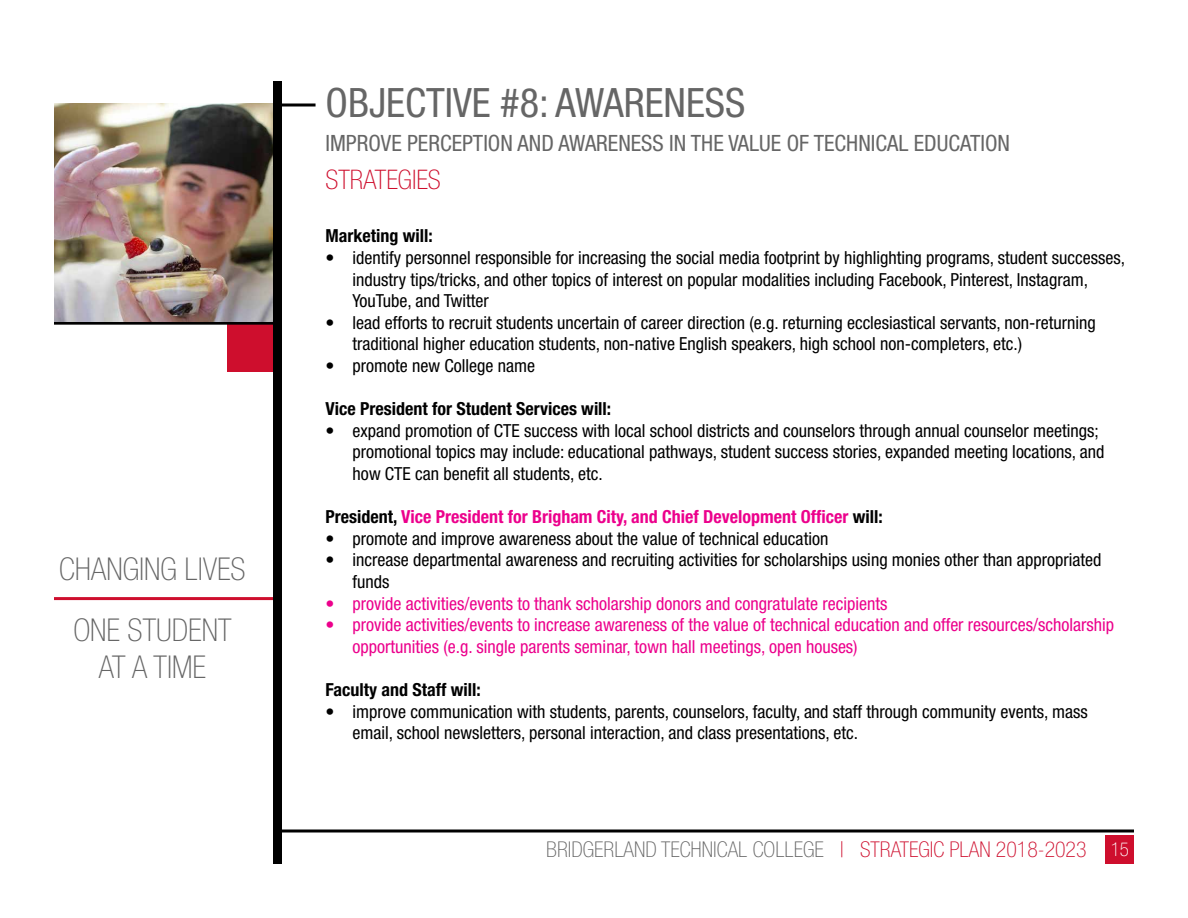
<style>
.page{position:relative;width:1188px;height:918px;background:#fff}
.page>*{position:absolute;margin:0;border:0;box-sizing:border-box;transform-origin:0 0}
.t1{font:condensed 40.5px "Helvetica Neue LT Std";color:#666}
.t2{font:100 condensed 31.5px/60px "Helvetica Neue LT Std";color:#666;text-align:center}
.t3{font:100 condensed 27px "Helvetica Neue LT Std";color:#ce0e2d}
.t4{font:condensed 22.5px "Helvetica Neue LT Std";color:#666}
.t5{font:100 condensed 21.75px "Helvetica Neue LT Std";color:#666}
.t6{font:condensed 18px/21.6px "Helvetica Neue LT Std";color:#000}
.t7{font:condensed 18px/21.6px "Helvetica Neue LT Std";color:#ec008c}
.t8{font:700 condensed 18px "Helvetica Neue LT Std";color:#000}
.t9{font:700 condensed 18px "Helvetica Neue LT Std";color:#ec008c}
.s1{color:#000}
.s2{color:#ce0e2d}
.s3{font-size:19.05px;color:#fff}
</style>
<div class="page">
<hr style="left:54px;top:597px;width:224px;height:3px;background:#ce0e2d">
<div style="left:227px;top:325px;width:46px;height:47px;background:#ce0e2d"></div>
<hr style="left:278px;top:830px;width:856px;height:2px;background:#000">
<div style="left:1106px;top:835px;width:28px;height:28px;background:#ce0e2d"></div>
<div style="left:273px;top:81px;width:9px;height:783px;background:#000"></div>
<hr style="left:54px;top:322px;width:224px;height:3px;background:#000">
<hr style="left:282px;top:104px;width:34px;height:2px;background:#000">
<img style="left:54px;top:103px;width:219px;height:218px">
<h2 class="t2" style="left:59px;top:539px;width:188px">CHANGING LIVES<br>ONE STUDENT</h2>
<h2 class="t2" style="left:99px;top:637px;width:109px">AT A TIME</h2>
<h1 class="t1" style="left:326px;top:79px;width:421px">OBJECTIVE #8: AWARENESS</h1>
<p class="t4" style="left:326px;top:130px;width:686px">IMPROVE PERCEPTION AND AWARENESS IN THE VALUE OF TECHNICAL EDUCATION</p>
<h3 class="t3" style="left:326px;top:164px;width:117px">STRATEGIES</h3>
<p class="t8" style="left:326px;top:225px;width:109px">Marketing will:</p>
<p class="t6" style="left:352px;top:247px;width:774px;text-indent:-27px">• identify personnel responsible for increasing the social media footprint by highlighting programs, student successes, industry tips/tricks, and other topics of interest on popular modalities including Facebook, Pinterest, Instagram,<br>YouTube, and Twitter</p>
<p class="t6" style="left:352px;top:312px;width:745px;text-indent:-27px">• lead efforts to recruit students uncertain of career direction (e.g. returning ecclesiastical servants, non-returning traditional higher education students, non-native English speakers, high school non-completers, etc.)</p>
<p class="t6" style="left:326px;top:355px;width:211px">• promote new College name</p>
<p class="t8" style="left:326px;top:398px;width:287px">Vice President for Student Services will:</p>
<p class="t6" style="left:352px;top:420px;width:753px;text-indent:-27px">• expand promotion of CTE success with local school districts and counselors through annual counselor meetings; promotional topics may include: educational pathways, student success stories, expanded meeting locations, and how CTE can benefit all students, etc.</p>
<p class="t9" style="left:326px;top:506px;width:559px"><span class="s1">President,</span> Vice President for Brigham City, and Chief Development Officer <span class="s1">will:</span></p>
<p class="t6" style="left:326px;top:528px;width:504px">• promote and improve awareness about the value of technical education</p>
<p class="t6" style="left:352px;top:549px;width:751px;text-indent:-27px">• increase departmental awareness and recruiting activities for scholarships using monies other than appropriated funds</p>
<p class="t7" style="left:326px;top:592px;width:563px">• provide activities/events to thank scholarship donors and congratulate recipients</p>
<p class="t7" style="left:352px;top:614px;width:763px;text-indent:-27px">• provide activities/events to increase awareness of the value of technical education and offer resources/scholarship opportunities (e.g. single parents seminar, town hall meetings, open houses)</p>
<p class="t8" style="left:326px;top:679px;width:157px">Faculty and Staff will:</p>
<p class="t6" style="left:352px;top:700px;width:737px;text-indent:-27px">• improve communication with students, parents, counselors, faculty, and staff through community events, mass email, school newsletters, personal interaction, and class presentations, etc.</p>
<p class="t5" style="left:546px;top:838px;width:584px">BRIDGERLAND TECHNICAL COLLEGE <span class="s2">| STRATEGIC PLAN 2018-2023</span> <span class="s3">15</span></p>
</div>
